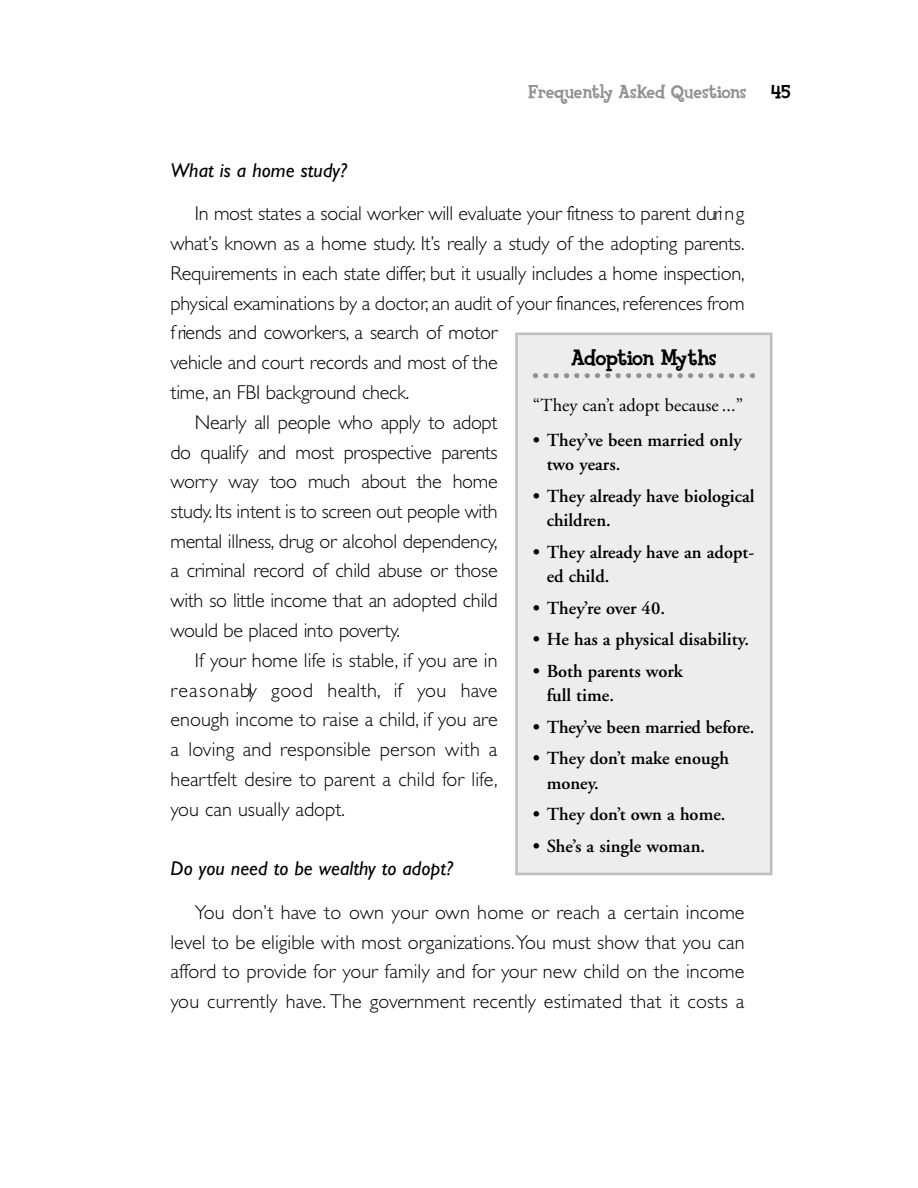
<style>
.page{position:relative;width:918px;height:1188px;background:#fff}
.page>*{position:absolute;margin:0;border:0;box-sizing:border-box;transform-origin:0 0}
.t1{font:800 22.8px "Fink";letter-spacing:-.04em;color:#000}
.t2{font:300 20.1px/29.7px "Gill Sans";letter-spacing:-.01em;color:#000;text-align:justify}
.t3{font:300 20.1px "Gill Sans";letter-spacing:.01em;color:#000}
.t4{font:italic 20.1px "Gill Sans";color:#000}
.t5{font:800 19.2px "Fink";letter-spacing:-.015em;color:#919191}
.t6{font:800 19.2px "Fink";color:#000}
.t7{font:600 18.3px/24.6px "Adobe Garamond";color:#000}
.t8{font:18.3px "Adobe Garamond";color:#000}
</style>
<div class="page">
<div style="left:515px;top:333px;width:258px;height:542px;background:#ededed"></div>
<svg style="left:533px;top:373px;width:222px;height:5px"></svg>
<p class="t5" style="left:528px;top:82px;width:220px">Frequently Asked Questions</p>
<p class="t6" style="left:771px;top:82px;width:21px">45</p>
<p class="t4" style="left:171px;top:163px;width:178px">What is a home study?</p>
<p class="t2" style="left:195px;top:201px;width:551px">In most states a social wo rker will evaluate your fitness to parent duri n g</p>
<p class="t2" style="left:171px;top:231px;width:576px">w h a t’s known as a home study. It’s really a study of the adopting parents.</p>
<p class="t2" style="left:171px;top:261px;width:576px">Requirements in each state diffe r, but it usually includes a home inspection,</p>
<p class="t2" style="left:171px;top:290px;width:576px">p hysical examinations by a doctor, an audit of your fin a n c e s,re ferences from</p>
<p class="t2" style="left:171px;top:320px;width:329px">f riends and cowo rke rs, a search of motor</p>
<p class="t2" style="left:171px;top:350px;width:329px">vehicle and court records and most of the</p>
<p class="t2" style="left:171px;top:380px;width:240px">tim e, an FBI background check.</p>
<p class="t2" style="left:195px;top:409px;width:304px">N e a rly all people who apply to adopt</p>
<p class="t2" style="left:171px;top:439px;width:329px">do qualify and most prospective parents</p>
<p class="t2" style="left:171px;top:469px;width:329px">wo rry way too much about the home</p>
<p class="t2" style="left:171px;top:498px;width:329px">stu d y. Its intent is to screen out people with</p>
<p class="t2" style="left:171px;top:528px;width:329px">mental illness, d rug or alcohol dependency,</p>
<p class="t2" style="left:171px;top:558px;width:329px">a criminal record of child abuse or those</p>
<p class="t2" style="left:171px;top:588px;width:329px">with so little income that an adopted child</p>
<p class="t2" style="left:171px;top:618px;width:231px">would be placed into pove rty.</p>
<p class="t2" style="left:195px;top:648px;width:304px">If your home life is stable, if you are in</p>
<p class="t3" style="left:171px;top:683px;width:329px">r e a s o n a bly good health, if you have</p>
<p class="t2" style="left:171px;top:707px;width:329px">enough income to raise a child, if you are</p>
<p class="t3" style="left:171px;top:742px;width:329px">a loving and responsible person with a</p>
<p class="t2" style="left:171px;top:766px;width:329px">heartfelt desire to parent a child for life,</p>
<p class="t2" style="left:171px;top:796px;width:176px">you can usually adopt.</p>
<p class="t1" style="left:571px;top:347px;width:147px">Adoption Myths</p>
<p class="t8" style="left:533px;top:397px;width:212px">“They can’t adopt because ...”</p>
<p class="t7" style="left:547px;top:429px;width:196px;text-indent:-14px">• They’ve been married only two years.</p>
<p class="t7" style="left:547px;top:485px;width:209px;text-indent:-14px">• They already have biological children.</p>
<p class="t7" style="left:547px;top:541px;width:209px;text-indent:-14px">• They already have an adopt&shy;ed child.</p>
<p class="t7" style="left:533px;top:597px;width:134px">• They’re over 40.</p>
<p class="t7" style="left:533px;top:629px;width:218px">• He has a physical disability.</p>
<p class="t7" style="left:547px;top:660px;width:137px;text-indent:-14px">• Both parents work full time.</p>
<p class="t7" style="left:533px;top:716px;width:223px">• T h e y’ve been married before.</p>
<p class="t7" style="left:547px;top:748px;width:184px;text-indent:-14px">• They don’t make enough money.</p>
<p class="t7" style="left:533px;top:804px;width:194px">• They don’t own a home.</p>
<p class="t7" style="left:533px;top:835px;width:174px">• She’s a single woman.</p>
<p class="t4" style="left:171px;top:862px;width:284px">Do you need to be wealthy to adopt?</p>
<p class="t2" style="left:171px;top:900px;width:576px;text-indent:24px">You don’t have to own your own home or reach a certain income level to be eligible with most organizations.You must show that you can afford to provide for your family and for your new child on the income you currently have. The government recently estimated that it costs a</p>
</div>
